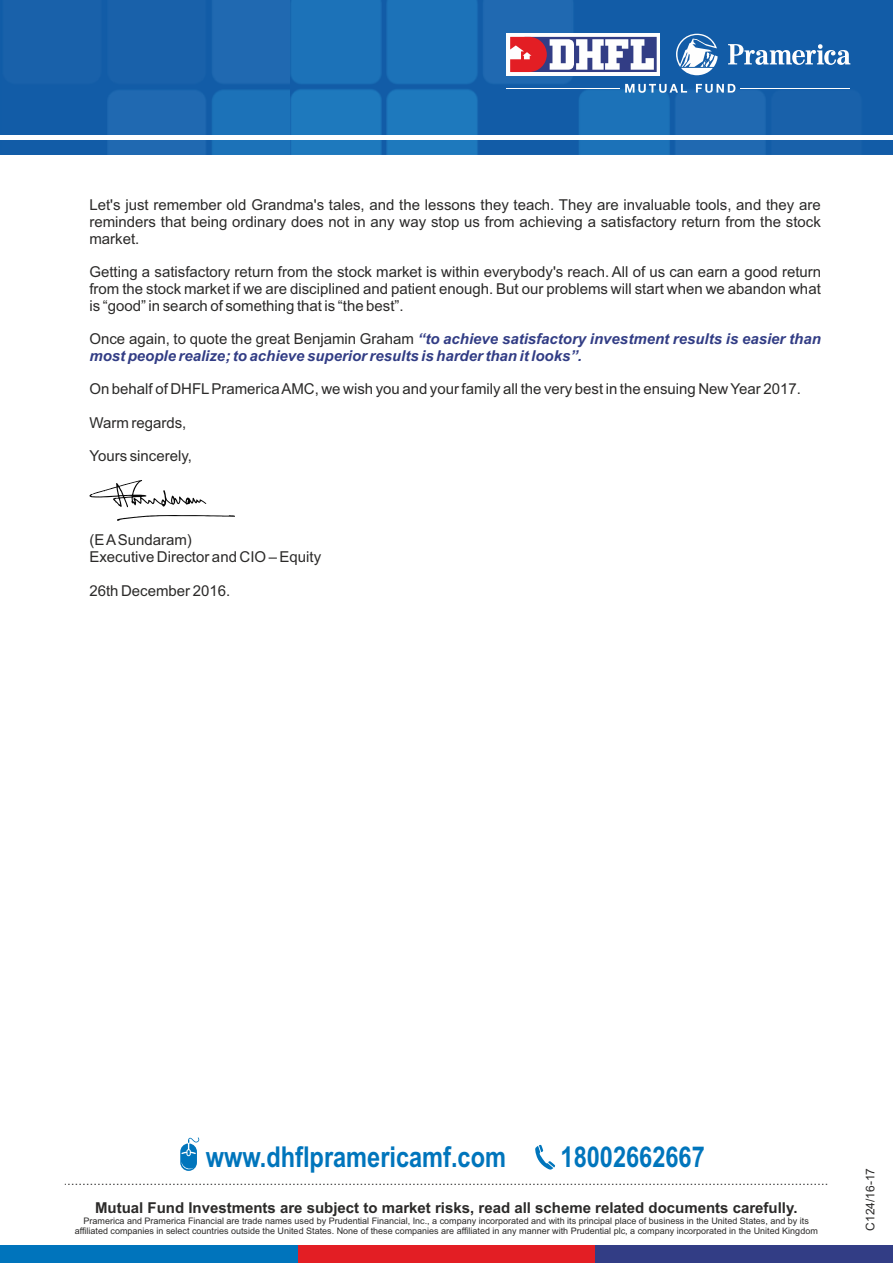
<style>
.page{position:relative;width:893px;height:1263px;background:#fff}
.page>*{position:absolute;margin:0;border:0;box-sizing:border-box;transform-origin:0 0}
.t1{font:700 28.8px "Arial Narrow";color:#0075bc}
.t2{font:15px/16.8px "Arial";color:#2b2a29;text-align:justify}
.t3{font:italic 700 15px/16.8px "Arial";color:#323d85}
.t4{font:12px "Arial";color:#2b2a29}
.t5{font:9px/10.1px "Arial";color:#2b2a29;text-align:center}
.s1{font-weight:400;font-style:normal;color:#2b2a29}
</style>
<div class="page">
<img style="left:290px;top:0;width:603px;height:154px">
<div style="left:0;top:135px;width:893px;height:5px;background:#fff"></div>
<img style="left:0;top:0;width:290px;height:154px">
<div style="left:0;top:135px;width:290px;height:5px;background:#fff"></div>
<div style="left:0;top:1246px;width:893px;height:17px;background:#e31e24"></div>
<div style="left:0;top:1246px;width:298px;height:17px;background:#0074bc"></div>
<div style="left:595px;top:1246px;width:298px;height:17px;background:#323d85"></div>
<hr style="left:507px;top:88px;width:113px;height:1px;background:#fefefe">
<hr style="left:741px;top:88px;width:109px;height:1px;background:#fefefe">
<svg style="left:625px;top:84px;width:62px;height:9px"></svg>
<svg style="left:696px;top:84px;width:39px;height:9px"></svg>
<div style="left:507px;top:33px;width:153px;height:43px;background:#fefefe"></div>
<svg style="left:728px;top:44px;width:122px;height:21px"></svg>
<svg style="left:676px;top:34px;width:42px;height:41px"></svg>
<svg style="left:510px;top:37px;width:147px;height:35px"></svg>
<svg style="left:65px;top:1184px;width:762px;height:1px"></svg>
<svg style="left:535px;top:1144px;width:20px;height:26px"></svg>
<svg style="left:180px;top:1137px;width:19px;height:34px"></svg>
<svg style="left:89px;top:480px;width:117px;height:27px"></svg>
<svg style="left:117px;top:515px;width:118px;height:6px"></svg>
<p class="t2" style="left:89px;top:198px;width:733px">Let's just remember old Grandma's tales, and the lessons they teach. They are invaluable tools, and they are reminders that being ordinary does not in any way stop us from achieving a satisfactory return from the stock market.</p>
<p class="t2" style="left:89px;top:265px;width:733px">Getting a satisfactory return from the stock market is within everybody's reach. All of us can earn a good return from the stock market if we are disciplined and patient enough. But our problems will start when we abandon what is “good” in search of something that is “the best”.</p>
<p class="t3" style="left:89px;top:332px;width:733px"><span class="s1">Once again, to quote the great Benjamin Graham</span> “to achieve satisfactory investment results is easier than most people realize; to achieve superior results is harder than it looks”.</p>
<p class="t2" style="left:89px;top:382px;width:713px">On behalf of DHFLPramerica AMC, we wish you and your family all the very best in the ensuing New Year 2017.</p>
<p class="t2" style="left:89px;top:416px;width:98px">Warm regards,</p>
<p class="t2" style="left:89px;top:449px;width:104px">Yours sincerely,</p>
<p class="t2" style="left:89px;top:533px;width:233px">(E ASundaram)<br>Executive Director and CIO – Equity</p>
<p class="t2" style="left:89px;top:583px;width:142px">26th December 2016.</p>
<h1 class="t1" style="left:206px;top:1146px;width:302px">www.dhflpramericamf.com</h1>
<h1 class="t1" style="left:561px;top:1146px;width:146px">18002662667</h1>
<p class="t2" style="left:95px;top:1200px;width:704px">Mutual Fund Investments are subject to market risks, read all scheme related documents carefully.</p>
<p class="t5" style="left:75px;top:1217px;width:745px">Pramerica and Pramerica Financial are trade names used by Prudential Financial, Inc., a company incorporated and with its principal place of business in the United States, and by its affiliated companies in select countries outside the United States. None of these companies are affiliated in any manner with Prudential plc, a company incorporated in the United Kingdom</p>
<p class="t4" style="left:866px;top:1231px;width:64px;rotate:-90deg">C124/16-17</p>
</div>
